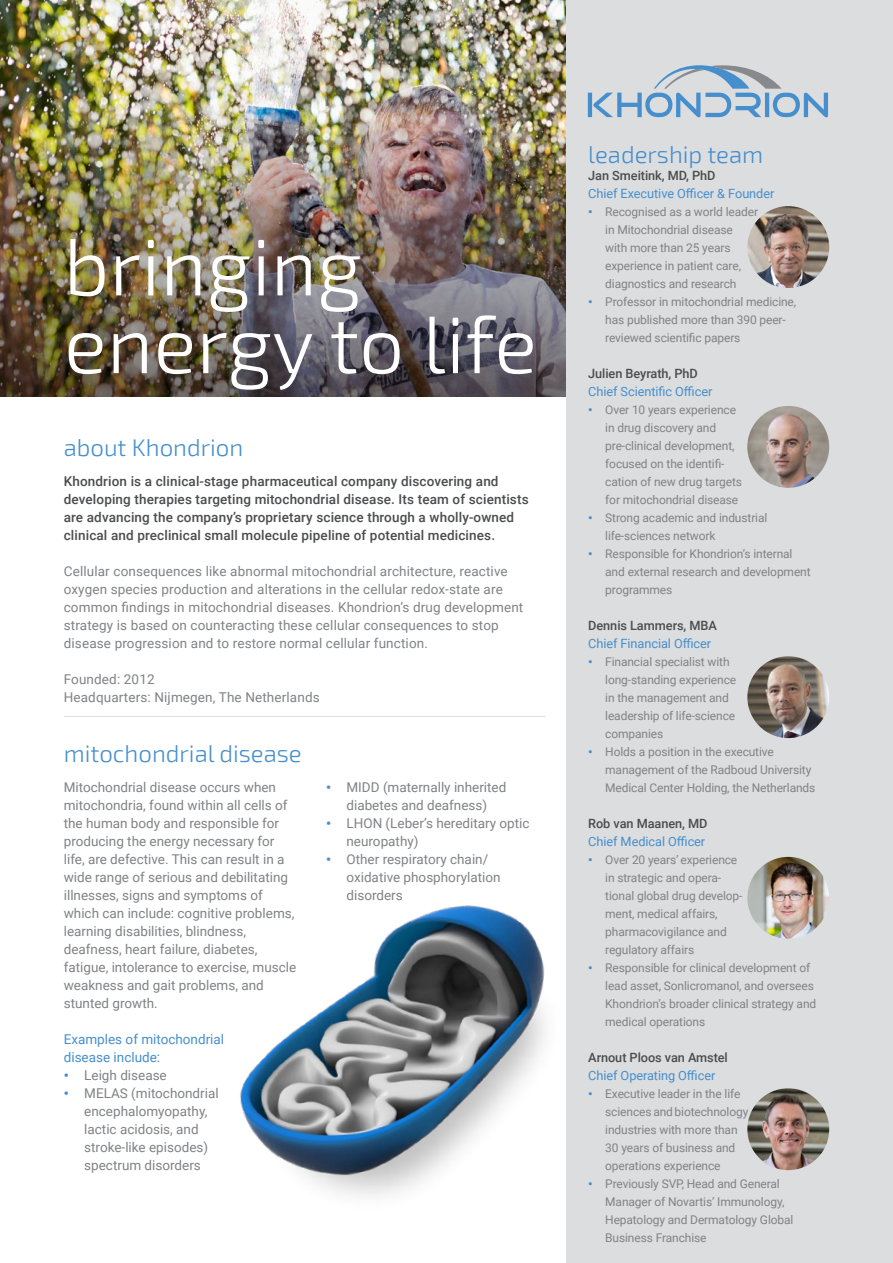
<style>
.page{position:relative;width:893px;height:1263px;background:#fff}
.page>*{position:absolute;margin:0;border:0;box-sizing:border-box;transform-origin:0 0}
.Kop{font:300 80.7px/77.7px "Exo 2";color:#fff}
.Tussenkopje_1{font:300 24px "Exo 2";color:#468fcc}
.Broodtekst{font:13.5px/18px "Roboto";color:#808285}
.Tussenkopje_2{font:500 13.5px/18px "Roboto";letter-spacing:.01em;color:#4b4c4d}
.Broodtekst-2{font:13.5px/18px "Roboto";color:#468fcc}
.Broodtekst-3{font:12.75px "Roboto";letter-spacing:-.005em;color:#468fcc}
.Tussenkopje_2-2{font:500 12.75px "Roboto";letter-spacing:-.005em;color:#4b4c4d}
.Broodtekst-4{font:12px/18px "Roboto";letter-spacing:-.01em;color:#808285}
.s1{font-weight:900;color:#468fcc}
</style>
<div class="page">
<img style="left:0;top:0;width:567px;height:108px">
<img style="left:0;top:108px;width:567px;height:288px">
<div style="left:567px;top:0;width:326px;height:1263px;background:#dcdddf"></div>
<hr style="left:64px;top:716px;width:482px;height:1px;background:#dcdddf">
<img style="left:747px;top:206px;width:82px;height:82px;border-radius:41px">
<img style="left:747px;top:406px;width:82px;height:82px;border-radius:41px">
<img style="left:747px;top:656px;width:82px;height:82px;border-radius:41px">
<img style="left:747px;top:857px;width:82px;height:82px;border-radius:41px">
<img style="left:747px;top:1088px;width:82px;height:82px;border-radius:41px">
<svg style="left:588px;top:65px;width:240px;height:52px"></svg>
<img style="left:240px;top:878px;width:327px;height:355px">
<p class="Kop" style="left:64px;top:226px;width:475px">bringing energy to life</p>
<p class="Tussenkopje_1" style="left:64px;top:431px;width:181px">about Khondrion</p>
<p class="Tussenkopje_2" style="left:64px;top:472px;width:466px">Khondrion is a clinical-stage pharmaceutical company discovering and developing therapies targeting mitochondrial disease. Its team of scientists are advancing the company’s proprietary science through a wholly-owned clinical and preclinical small molecule pipeline of potential medicines.</p>
<p class="Broodtekst" style="left:64px;top:562px;width:461px">Cellular consequences like abnormal mitochondrial architecture, reactive oxygen species production and alterations in the cellular redox-state are common findings in mitochondrial diseases. Khondrion’s drug development strategy is based on counteracting these cellular consequences to stop disease progression and to restore normal cellular function.</p>
<p class="Broodtekst" style="left:64px;top:670px;width:92px">Founded: 2012</p>
<p class="Broodtekst" style="left:64px;top:688px;width:257px">Headquarters: Nijmegen, The Netherlands</p>
<p class="Tussenkopje_1" style="left:64px;top:737px;width:239px">mitochondrial disease</p>
<p class="Broodtekst" style="left:64px;top:778px;width:234px">Mitochondrial disease occurs when mitochondria, found within all cells of the human body and responsible for producing the energy necessary for life, are defective. This can result in a wide range of serious and debilitating illnesses, signs and symptoms of which can include: cognitive problems, learning disabilities, blindness, deafness, heart failure, diabetes, fatigue, intolerance to exercise, muscle weakness and gait problems, and stunted growth.</p>
<p class="Broodtekst-2" style="left:64px;top:1030px;width:162px">Examples of mitochondrial disease include:</p>
<p class="Broodtekst" style="left:64px;top:1066px;width:105px"><span class="s1">•</span> Leigh disease</p>
<p class="Broodtekst" style="left:84px;top:1084px;width:136px;text-indent:-20px"><span class="s1">•</span> MELAS (mitochondrial encephalomyopathy, lactic acidosis, and stroke-like episodes) spectrum disorders</p>
<p class="Broodtekst" style="left:326px;top:778px;width:182px;text-align:center"><span class="s1">•</span> MIDD (maternally inherited diabetes and deafness)</p>
<p class="Broodtekst" style="left:346px;top:814px;width:185px;text-indent:-20px"><span class="s1">•</span> LHON (Leber’s hereditary optic neuropathy)</p>
<p class="Broodtekst" style="left:346px;top:850px;width:156px;text-indent:-20px"><span class="s1">•</span> Other respiratory chain/ oxidative phosphorylation disorders</p>
<p class="Tussenkopje_1" style="left:588px;top:138px;width:176px">leadership team</p>
<p class="Tussenkopje_2-2" style="left:588px;top:167px;width:129px">Jan Smeitink, MD, PhD</p>
<p class="Broodtekst-3" style="left:588px;top:185px;width:188px">Chief Executive Officer &amp; Founder</p>
<p class="Broodtekst-4" style="left:588px;top:202px;width:171px"><span class="s1">•</span> Recognised as a world leader</p>
<p class="Broodtekst-4" style="left:605px;top:220px;width:129px">in Mitochondrial disease</p>
<p class="Broodtekst-4" style="left:605px;top:238px;width:127px">with more than 25 years</p>
<p class="Broodtekst-4" style="left:605px;top:256px;width:137px">experience in patient care,</p>
<p class="Broodtekst-4" style="left:605px;top:274px;width:133px">diagnostics and research</p>
<p class="Broodtekst-4" style="left:605px;top:292px;width:192px;text-indent:-17px"><span class="s1">•</span> Professor in mitochondrial medicine, has published more than 390 peer&shy;reviewed scientific papers</p>
<p class="Tussenkopje_2-2" style="left:588px;top:365px;width:111px">Julien Beyrath, PhD</p>
<p class="Broodtekst-3" style="left:588px;top:383px;width:126px">Chief Scientific Officer</p>
<p class="Broodtekst-4" style="left:605px;top:400px;width:132px;text-indent:-17px"><span class="s1">•</span> Over 10 years experience in drug discovery and pre-clinical development,</p>
<p class="Broodtekst-4" style="left:605px;top:454px;width:138px">focused on the identifi&shy;cation of new drug targets</p>
<p class="Broodtekst-4" style="left:605px;top:490px;width:135px">for mitochondrial disease</p>
<p class="Broodtekst-4" style="left:605px;top:508px;width:164px;text-indent:-17px"><span class="s1">•</span> Strong academic and industrial life-sciences network</p>
<p class="Broodtekst-4" style="left:605px;top:544px;width:207px;text-indent:-17px"><span class="s1">•</span> Responsible for Khondrion’s internal and external research and development programmes</p>
<p class="Tussenkopje_2-2" style="left:588px;top:617px;width:130px">Dennis Lammers, MBA</p>
<p class="Broodtekst-3" style="left:588px;top:635px;width:124px">Chief Financial Officer</p>
<p class="Broodtekst-4" style="left:588px;top:652px;width:143px"><span class="s1">•</span> Financial specialist with</p>
<p class="Broodtekst-4" style="left:605px;top:670px;width:132px">long-standing experience</p>
<p class="Broodtekst-4" style="left:605px;top:688px;width:125px">in the management and</p>
<p class="Broodtekst-4" style="left:605px;top:706px;width:131px">leadership of life-science</p>
<p class="Broodtekst-4" style="left:605px;top:724px;width:60px">companies</p>
<p class="Broodtekst-4" style="left:605px;top:742px;width:212px;text-indent:-17px"><span class="s1">•</span> Holds a position in the executive management of the Radboud University<br>Medical Center Holding, the Netherlands</p>
<p class="Tussenkopje_2-2" style="left:588px;top:815px;width:121px">Rob van Maanen, MD</p>
<p class="Broodtekst-3" style="left:588px;top:833px;width:119px">Chief Medical Officer</p>
<p class="Broodtekst-4" style="left:588px;top:850px;width:151px"><span class="s1">•</span> Over 20 years’ experience</p>
<p class="Broodtekst-4" style="left:605px;top:868px;width:139px">in strategic and opera&shy;tional global drug develop-</p>
<p class="Broodtekst-4" style="left:605px;top:904px;width:123px">ment, medical affairs, pharmacovigilance and regulatory affairs</p>
<p class="Broodtekst-4" style="left:605px;top:958px;width:213px;text-indent:-17px"><span class="s1">•</span> Responsible for clinical development of lead asset, Sonlicromanol, and oversees Khondrion’s broader clinical strategy and medical operations</p>
<p class="Tussenkopje_2-2" style="left:588px;top:1049px;width:141px">Arnout Ploos van Amstel</p>
<p class="Broodtekst-3" style="left:588px;top:1067px;width:129px">Chief Operating Officer</p>
<p class="Broodtekst-4" style="left:588px;top:1084px;width:154px"><span class="s1">•</span> Executive leader in the life</p>
<p class="Broodtekst-4" style="left:605px;top:1102px;width:145px">sciences and biotechnology</p>
<p class="Broodtekst-4" style="left:605px;top:1120px;width:134px">industries with more than</p>
<p class="Broodtekst-4" style="left:605px;top:1138px;width:132px">30 years of business and</p>
<p class="Broodtekst-4" style="left:605px;top:1156px;width:117px">operations experience</p>
<p class="Broodtekst-4" style="left:605px;top:1174px;width:190px;text-indent:-17px"><span class="s1">•</span> Previously SVP, Head and General<br>Manager of Novartis’ Immunology,<br>Hepatology and Dermatology Global<br>Business Franchise</p>
</div>
